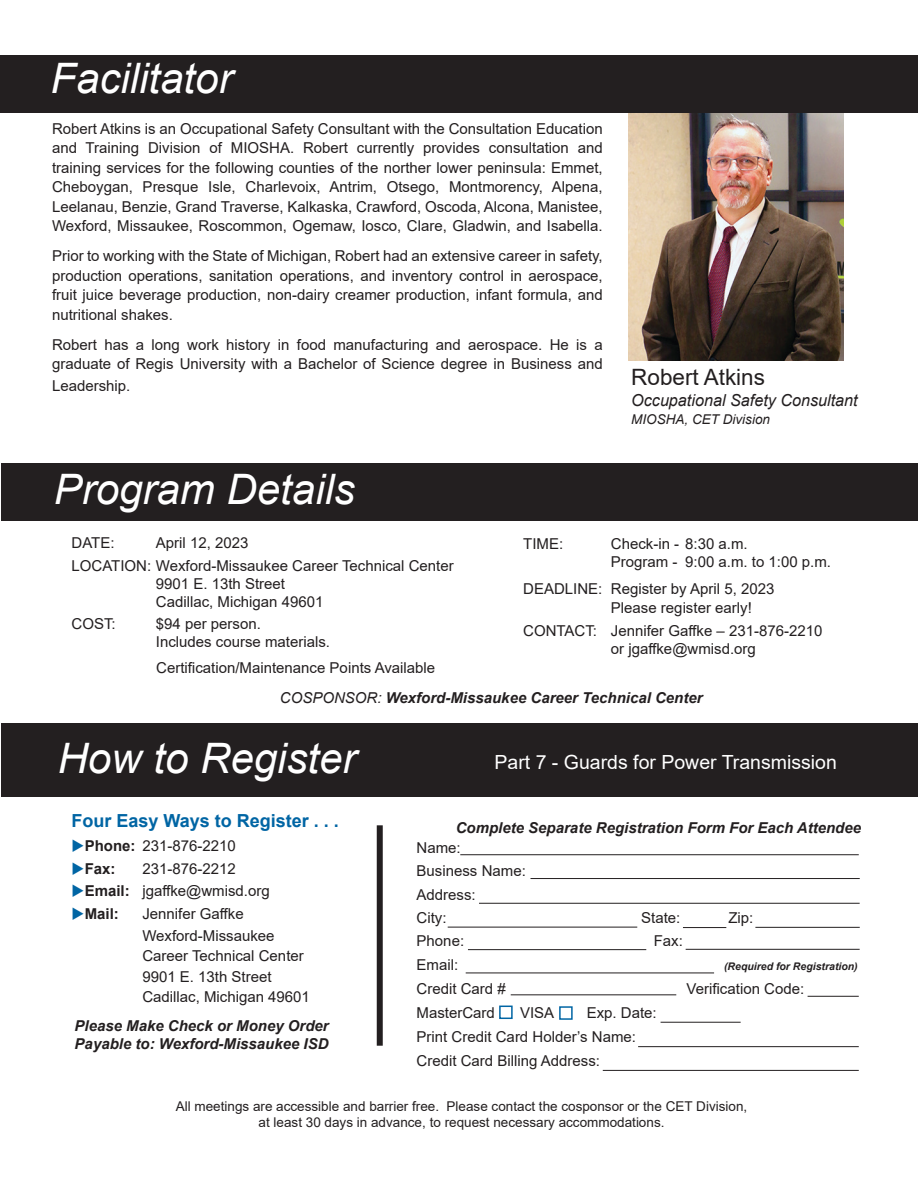
<style>
.page{position:relative;width:918px;height:1188px;background:#fff}
.page>*{position:absolute;margin:0;border:0;box-sizing:border-box;transform-origin:0 0}
.t1{font:italic 42px "Arial";color:#fff}
.t2{font:22.5px "Arial";color:#231f20}
.t3{font:19.5px "Arial";color:#fff}
.t4{font:700 18px "Arial";color:#0065a4}
.t5{font:italic 16.5px "Arial";color:#231f20}
.t6{font:15px/19.5px "Arial";color:#231f20}
.t7{font:italic 700 15px/18px "Arial";color:#231f20}
.t8{font:700 15px "Arial";color:#231f20}
.t9{font:13.5px/15.8px "Arial";color:#231f20;text-align:center}
.t10{font:italic 13.5px "Arial";color:#231f20}
.t11{font:italic 700 10.5px "Arial";color:#231f20}
.s1{font-weight:400}
.s2{color:#0065a4}
.s3{font-weight:700}
</style>
<div class="page">
<img style="left:628px;top:112px;width:216px;height:248px">
<div style="left:2px;top:463px;width:916px;height:58px;background:#231f20"></div>
<div style="left:1px;top:723px;width:917px;height:73px;background:#231f20"></div>
<div style="left:0;top:55px;width:918px;height:57px;background:#231f20"></div>
<div style="left:377px;top:825px;width:6px;height:221px;background:#231f20"></div>
<hr style="left:460px;top:854px;width:399px;height:1px;background:#231f20">
<hr style="left:448px;top:927px;width:189px;height:1px;background:#231f20">
<hr style="left:683px;top:927px;width:43px;height:1px;background:#231f20">
<hr style="left:755px;top:927px;width:105px;height:1px;background:#231f20">
<hr style="left:686px;top:949px;width:174px;height:1px;background:#231f20">
<hr style="left:466px;top:973px;width:248px;height:1px;background:#231f20">
<hr style="left:479px;top:903px;width:381px;height:1px;background:#231f20">
<hr style="left:511px;top:995px;width:165px;height:1px;background:#231f20">
<hr style="left:661px;top:1022px;width:80px;height:1px;background:#231f20">
<hr style="left:468px;top:949px;width:178px;height:1px;background:#231f20">
<hr style="left:603px;top:1070px;width:256px;height:1px;background:#231f20">
<hr style="left:638px;top:1046px;width:221px;height:1px;background:#231f20">
<hr style="left:808px;top:996px;width:51px;height:1px;background:#231f20">
<div style="left:499px;top:1006px;width:14px;height:13px;border:2px solid #0065a4"></div>
<div style="left:559px;top:1006px;width:14px;height:14px;border:2px solid #0065a4"></div>
<hr style="left:531px;top:878px;width:329px;height:1px;background:#231f20">
<h1 class="t1" style="left:51px;top:51px;width:184px">Facilitator</h1>
<p class="t6" style="left:52px;top:119px;width:552px;text-align:justify">Robert Atkins is an Occupational Safety Consultant with the Consultation Education and Training Division of MIOSHA. Robert currently provides consultation and training services for the following counties of the norther lower peninsula: Emmet, Cheboygan, Presque Isle, Charlevoix, Antrim, Otsego, Montmorency, Alpena, Leelanau, Benzie, Grand Traverse, Kalkaska, Crawford, Oscoda, Alcona, Manistee, Wexford, Missaukee, Roscommon, Ogemaw, Iosco, Clare, Gladwin, and Isabella.</p>
<p class="t6" style="left:52px;top:246px;width:552px;text-align:justify">Prior to working with the State of Michigan, Robert had an extensive career in safety, production operations, sanitation operations, and inventory control in aerospace, fruit juice beverage production, non-dairy creamer production, infant formula, and nutritional shakes.</p>
<p class="t6" style="left:52px;top:335px;width:552px">Robert has a long work history in food manufacturing and aerospace. He is a graduate of Regis University with a Bachelor of Science degree in Business and</p>
<p class="t6" style="left:52px;top:376px;width:80px">Leadership.</p>
<h1 class="t1" style="left:54px;top:462px;width:303px">Program Details</h1>
<h2 class="t2" style="left:631px;top:362px;width:135px">Robert Atkins</h2>
<p class="t5" style="left:631px;top:389px;width:228px">Occupational Safety Consultant</p>
<p class="t10" style="left:631px;top:410px;width:140px">MIOSHA, CET Division</p>
<p class="t6" style="left:72px;top:532px;width:384px;line-height:22.5px;text-indent:84px">April 12, 2023<br>LOCATION: Wexford-Missaukee Career Technical Center</p>
<p class="t6" style="left:156px;top:574px;width:169px;line-height:18px">9901 E. 13th Street<br>Cadillac, Michigan 49601</p>
<p class="t6" style="left:72px;top:614px;width:46px">COST:</p>
<p class="t6" style="left:156px;top:615px;width:176px;line-height:18px">$94 per person.<br>Includes course materials.</p>
<p class="t6" style="left:72px;top:533px;width:45px">DATE:</p>
<p class="t6" style="left:156px;top:658px;width:281px">Certification/Maintenance Points Available</p>
<p class="t6" style="left:523px;top:533px;width:42px">TIME:</p>
<p class="t6" style="left:611px;top:534px;width:222px;line-height:18px">Check-in - 8:30 a.m.<br>Program - 9:00 a.m. to 1:00 p.m.</p>
<p class="t6" style="left:611px;top:578px;width:165px;text-indent:-88px">DEADLINE: Register by April 5, 2023<br>Please register early!</p>
<p class="t6" style="left:611px;top:621px;width:213px;line-height:18px;text-indent:-88px">CONTACT: Jennifer Gaffke – 231-876-2210 or jgaffke@wmisd.org</p>
<p class="t7" style="left:280px;top:689px;width:424px"><span class="s1">COSPONSOR:</span> Wexford-Missaukee Career Technical Center</p>
<h1 class="t1" style="left:58px;top:731px;width:300px">How to Register</h1>
<p class="t4" style="left:72px;top:808px;width:269px">Four Easy Ways to Register . . .</p>
<p class="t6" style="left:72px;top:836px;width:166px"><span class="s2">◆</span><span class="s3">Phone:</span> 231-876-2210</p>
<p class="t8" style="left:72px;top:858px;width:46px"><span class="s2">◆</span>Fax:</p>
<p class="t6" style="left:142px;top:859px;width:95px">231-876-2212</p>
<p class="t6" style="left:72px;top:881px;width:200px"><span class="s2">◆</span><span class="s3">Email:</span> jgaffke@wmisd.org</p>
<p class="t8" style="left:72px;top:903px;width:49px"><span class="s2">◆</span>Mail:</p>
<p class="t6" style="left:142px;top:902px;width:134px;line-height:22.5px">Jennifer Gaffke<br>Wexford-Missaukee</p>
<p class="t6" style="left:142px;top:946px;width:169px;line-height:20.1px">Career Technical Center<br>9901 E. 13th Street<br>Cadillac, Michigan 49601</p>
<p class="t7" style="left:75px;top:1017px;width:256px">Please Make Check or Money Order<br>Payable to: Wexford-Missaukee ISD</p>
<h3 class="t3" style="left:495px;top:748px;width:344px">Part 7 - Guards for Power Transmission</h3>
<p class="t7" style="left:456px;top:819px;width:407px">Complete Separate Registration Form For Each Attendee</p>
<p class="t6" style="left:417px;top:836px;width:111px;line-height:23.2px">Name:<br>Business Name:<br>Address:<br>City:</p>
<p class="t6" style="left:641px;top:908px;width:41px">State:</p>
<p class="t6" style="left:728px;top:908px;width:27px">Zip:</p>
<p class="t6" style="left:417px;top:931px;width:49px">Phone:</p>
<p class="t6" style="left:654px;top:931px;width:31px">Fax:</p>
<p class="t6" style="left:417px;top:955px;width:43px">Email:</p>
<p class="t11" style="left:724px;top:959px;width:135px">(Required for Registration)</p>
<p class="t6" style="left:417px;top:979px;width:91px">Credit Card #</p>
<p class="t6" style="left:687px;top:979px;width:119px">Verification Code:</p>
<p class="t6" style="left:417px;top:1003px;width:80px">MasterCard</p>
<p class="t6" style="left:520px;top:1003px;width:36px">VISA</p>
<p class="t6" style="left:417px;top:1001px;width:242px;line-height:24px;text-indent:170px">Exp. Date:<br>Print Credit Card Holder’s Name:<br>Credit Card Billing Address:</p>
<p class="t9" style="left:176px;top:1099px;width:573px">All meetings are accessible and barrier free. Please contact the cosponsor or the CET Division, at least 30 days in advance, to request necessary accommodations.</p>
</div>
